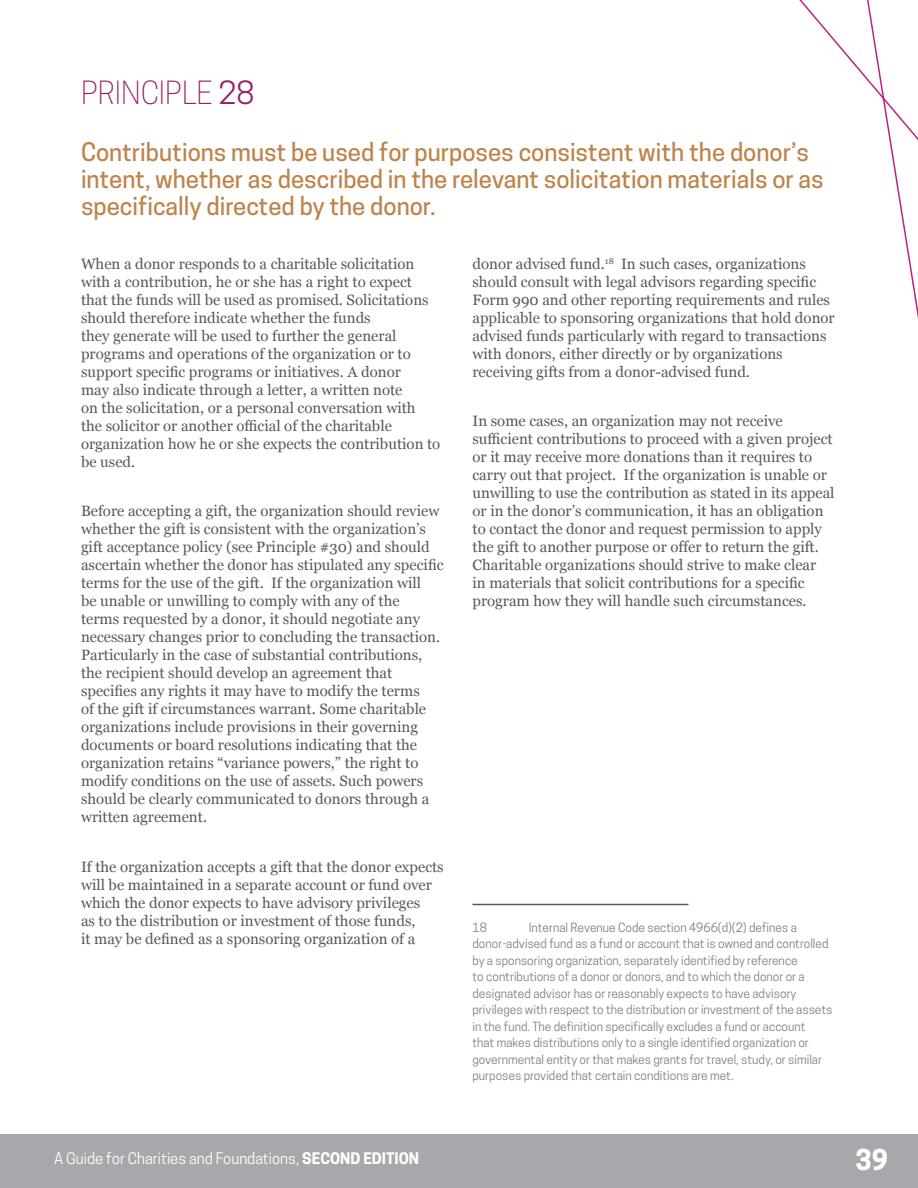
<style>
.page{position:relative;width:918px;height:1188px;background:#fff}
.page>*{position:absolute;margin:0;border:0;box-sizing:border-box;transform-origin:0 0}
.t1{font:300 30px "Cooper Hewitt";color:#952169}
.t2{font:700 27px "Cooper Hewitt";color:#fff}
.t3{font:500 24px/27px "Cooper Hewitt";color:#bd844b}
.t4{font:15px/18px "Georgia";color:#58585a}
.t5{font:15px "Cooper Hewitt";color:#fff}
.t6{font:12px/16.5px "Cooper Hewitt";color:#7f7f7f}
.s1{font-weight:400}
.s2{font-weight:700}
</style>
<div class="page">
<div style="left:0;top:1134px;width:918px;height:54px;background:#a6a8ab"></div>
<svg style="left:825px;top:0;width:93px;height:319px"></svg>
<hr style="left:472px;top:904px;width:216px;height:1px;background:#58585a">
<h1 class="t1" style="left:81px;top:75px;width:175px">PRINCIPLE <span class="s1">28</span></h1>
<h3 class="t3" style="left:81px;top:138px;width:744px">Contributions must be used for purposes consistent with the donor’s intent, whether as described in the relevant solicitation materials or as specifically directed by the donor.</h3>
<p class="t4" style="left:81px;top:254px;width:361px">When a donor responds to a charitable solicitation with a contribution, he or she has a right to expect that the funds will be used as promised. Solicitations should therefore indicate whether the funds<br>they generate will be used to further the general programs and operations of the organization or to support specific programs or initiatives. A donor<br>may also indicate through a letter, a written note<br>on the solicitation, or a personal conversation with the solicitor or another official of the charitable organization how he or she expects the contribution to be used.</p>
<p class="t4" style="left:81px;top:502px;width:364px">Before accepting a gift, the organization should review whether the gift is consistent with the organization’s gift acceptance policy (see Principle #30) and should ascertain whether the donor has stipulated any specific terms for the use of the gift. If the organization will<br>be unable or unwilling to comply with any of the<br>terms requested by a donor, it should negotiate any necessary changes prior to concluding the transaction.<br>Particularly in the case of substantial contributions, the recipient should develop an agreement that specifies any rights it may have to modify the terms<br>of the gift if circumstances warrant. Some charitable organizations include provisions in their governing documents or board resolutions indicating that the organization retains “variance powers,” the right to modify conditions on the use of assets. Such powers should be clearly communicated to donors through a written agreement.</p>
<p class="t4" style="left:81px;top:857px;width:364px">If the organization accepts a gift that the donor expects will be maintained in a separate account or fund over which the donor expects to have advisory privileges<br>as to the distribution or investment of those funds,<br>it may be defined as a sponsoring organization of a</p>
<p class="t4" style="left:472px;top:254px;width:364px">donor advised fund.<sup>18</sup> In such cases, organizations should consult with legal advisors regarding specific Form 990 and other reporting requirements and rules applicable to sponsoring organizations that hold donor advised funds particularly with regard to transactions with donors, either directly or by organizations receiving gifts from a donor-advised fund.</p>
<p class="t4" style="left:472px;top:412px;width:364px">In some cases, an organization may not receive sufficient contributions to proceed with a given project or it may receive more donations than it requires to carry out that project. If the organization is unable or unwilling to use the contribution as stated in its appeal or in the donor’s communication, it has an obligation to contact the donor and request permission to apply the gift to another purpose or offer to return the gift.<br>Charitable organizations should strive to make clear<br>in materials that solicit contributions for a specific program how they will handle such circumstances.</p>
<p class="t6" style="left:472px;top:919px;width:361px;text-indent:56px">Internal Revenue Code section 4966(d)(2) defines a donor-advised fund as a fund or account that is owned and controlled by a sponsoring organization, separately identified by reference<br>to contributions of a donor or donors, and to which the donor or a designated advisor has or reasonably expects to have advisory privileges with respect to the distribution or investment of the assets in the fund. The definition specifically excludes a fund or account<br>that makes distributions only to a single identified organization or governmental entity or that makes grants for travel, study, or similar purposes provided that certain conditions are met.</p>
<p class="t6" style="left:472px;top:919px;width:16px">18</p>
<p class="t5" style="left:54px;top:1150px;width:367px">A Guide for Charities and Foundations, <span class="s2">SECOND EDITION</span></p>
<h2 class="t2" style="left:856px;top:1144px;width:34px">39</h2>
</div>
